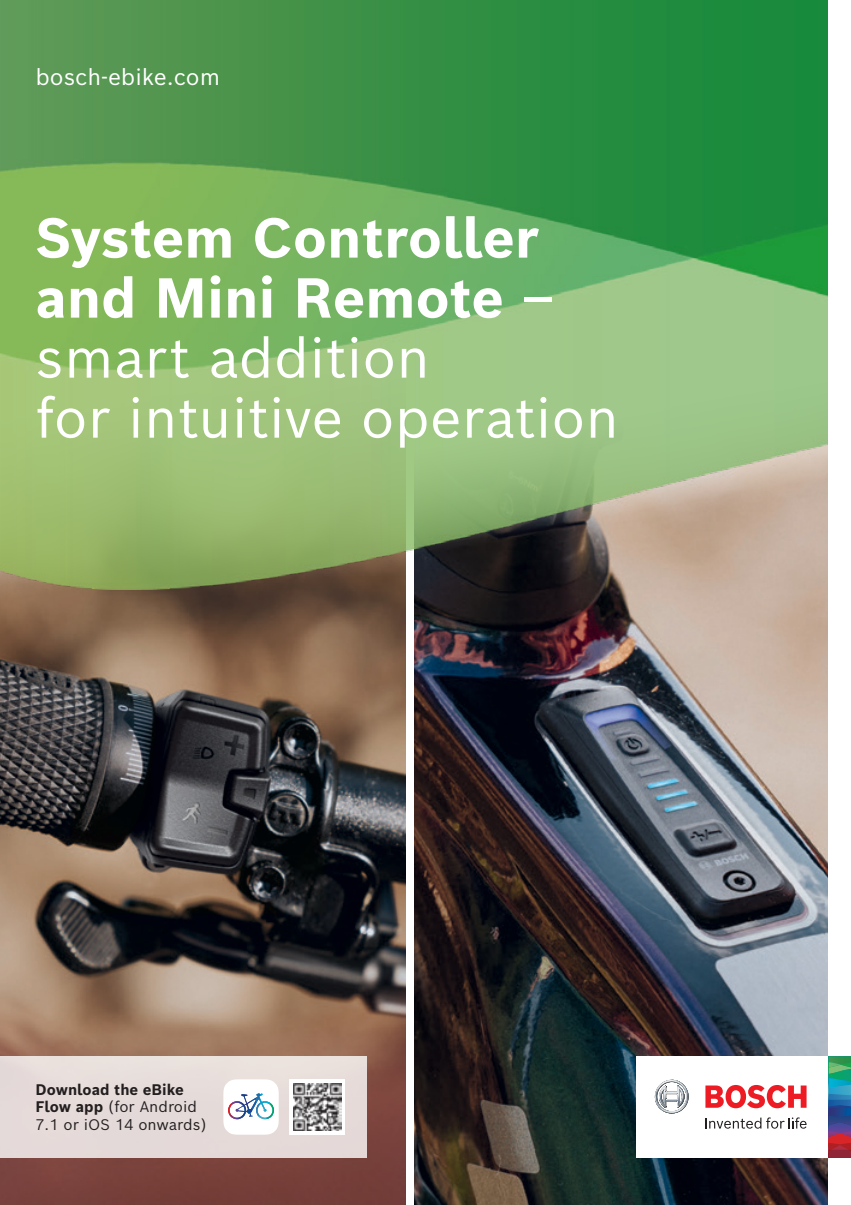
<style>
.page{position:relative;width:851px;height:1205px;background:#fff}
.page>*{position:absolute;margin:0;border:0;box-sizing:border-box;transform-origin:0 0}
.t1{font:55px/60px "Bosch Sans";color:#fff}
.t2{font:22.5px "Bosch Sans";color:#fff}
.t3{font:15px/17.5px "Bosch Sans";color:#231f20}
.s1{font-weight:700}
.s2{font-weight:500}
</style>
<div class="page">
<img style="left:0;top:589px;width:406px;height:616px">
<img style="left:414px;top:589px;width:414px;height:616px">
<img style="left:0;top:0;width:828px;height:589px">
<div style="left:636px;top:1056px;width:214px;height:101px;background:#fff"></div>
<svg style="left:828px;top:1056px;width:22px;height:101px;background:#4d667b"></svg>
<svg style="left:654px;top:1080px;width:34px;height:34px"></svg>
<svg style="left:705px;top:1117px;width:101px;height:11px"></svg>
<svg style="left:705px;top:1085px;width:101px;height:23px"></svg>
<div style="left:0;top:1056px;width:366px;height:101px;background:#e5dad9"></div>
<svg style="left:223px;top:1079px;width:56px;height:55px;background:#e5eaf0"></svg>
<div style="left:290px;top:1079px;width:55px;height:55px;background:linear-gradient(to right,#fff,#fff)"></div>
<img style="left:293px;top:1083px;width:48px;height:47px">
<p class="t2" style="left:35px;top:61px;width:186px">bosch-ebike.com</p>
<p class="t1" style="left:35px;top:206px;width:585px"><span class="s1">System Controller and Mini Remote</span> <span class="s2">– </span>smart addition<br>for intuitive operation</p>
<p class="t3" style="left:35px;top:1080px;width:173px"><span class="s1">Download the eBike<br>Flow app</span> (for Android<br>7.1 or iOS 14 onwards)</p>
</div>
